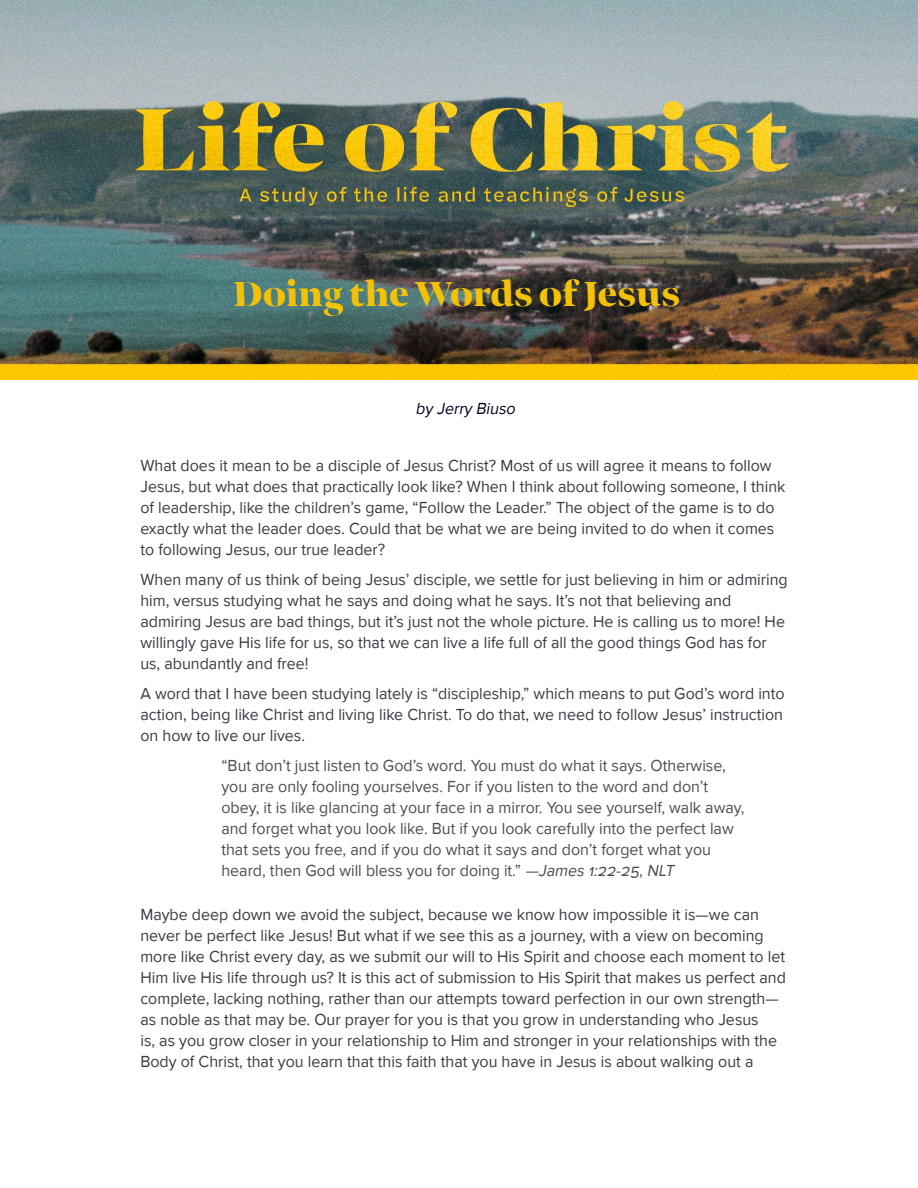
<style>
.page{position:relative;width:918px;height:1188px;background:#fff}
.page>*{position:absolute;margin:0;border:0;box-sizing:border-box;transform-origin:0 0}
.t1{font:900 36px "Bennet Banner";letter-spacing:-.01em;color:#f3c206}
.t2{font:16.5px/21px "Proxima Nova";color:#383b43}
.t3{font:16.5px/21px "Proxima Nova";color:#4d4d4f}
.t4{font:italic 16.5px "Proxima Nova";color:#00001e}
.s1{font-style:italic}
</style>
<div class="page">
<img style="left:0;top:0;width:918px;height:380px">
<h1 class="t1" style="left:234px;top:269px;width:450px">Doing the Words of Jesus</h1>
<p class="t4" style="left:416px;top:398px;width:104px">by Jerry Biuso</p>
<p class="t2" style="left:140px;top:456px;width:647px">What does it mean to be a disciple of Jesus Christ? Most of us will agree it means to follow Jesus, but what does that practically look like? When I think about following someone, I think of leadership, like the children’s game, “Follow the Leader.” The object of the game is to do exactly what the leader does. Could that be what we are being invited to do when it comes to following Jesus, our true leader?</p>
<p class="t2" style="left:140px;top:570px;width:649px">When many of us think of being Jesus’ disciple, we settle for just believing in him or admiring him, versus studying what he says and doing what he says. It’s not that believing and admiring Jesus are bad things, but it’s just not the whole picture. He is calling us to more! He willingly gave His life for us, so that we can live a life full of all the good things God has for us, abundantly and free!</p>
<p class="t2" style="left:140px;top:684px;width:646px;text-align:justify">A word that I have been studying lately is “discipleship,” which means to put God’s word into action, being like Christ and living like Christ. To do that, we need to follow Jesus’ instruction on how to live our lives.</p>
<p class="t3" style="left:221px;top:756px;width:525px">“But don’t just listen to God’s word. You must do what it says. Otherwise, you are only fooling yourselves. For if you listen to the word and don’t obey, it is like glancing at your face in a mirror. You see yourself, walk away, and forget what you look like. But if you look carefully into the perfect law that sets you free, and if you do what it says and don’t forget what you heard, then God will bless you for doing it.” <span class="s1">—James 1:22-25,NLT</span></p>
<p class="t2" style="left:140px;top:904px;width:647px">Maybe deep down we avoid the subject, because we know how impossible it is—we can never be perfect like Jesus! But what if we see this as a journey, with a view on becoming more like Christ every day, as we submit our will to His Spirit and choose each moment to let Him live His life through us? It is this act of submission to His Spirit that makes us perfect and complete, lacking nothing, rather than our attempts toward perfection in our own strength— as noble as that may be. Our prayer for you is that you grow in understanding who Jesus<br>is, as you grow closer in your relationship to Him and stronger in your relationships with the Body of Christ, that you learn that this faith that you have in Jesus is about walking out a</p>
</div>
